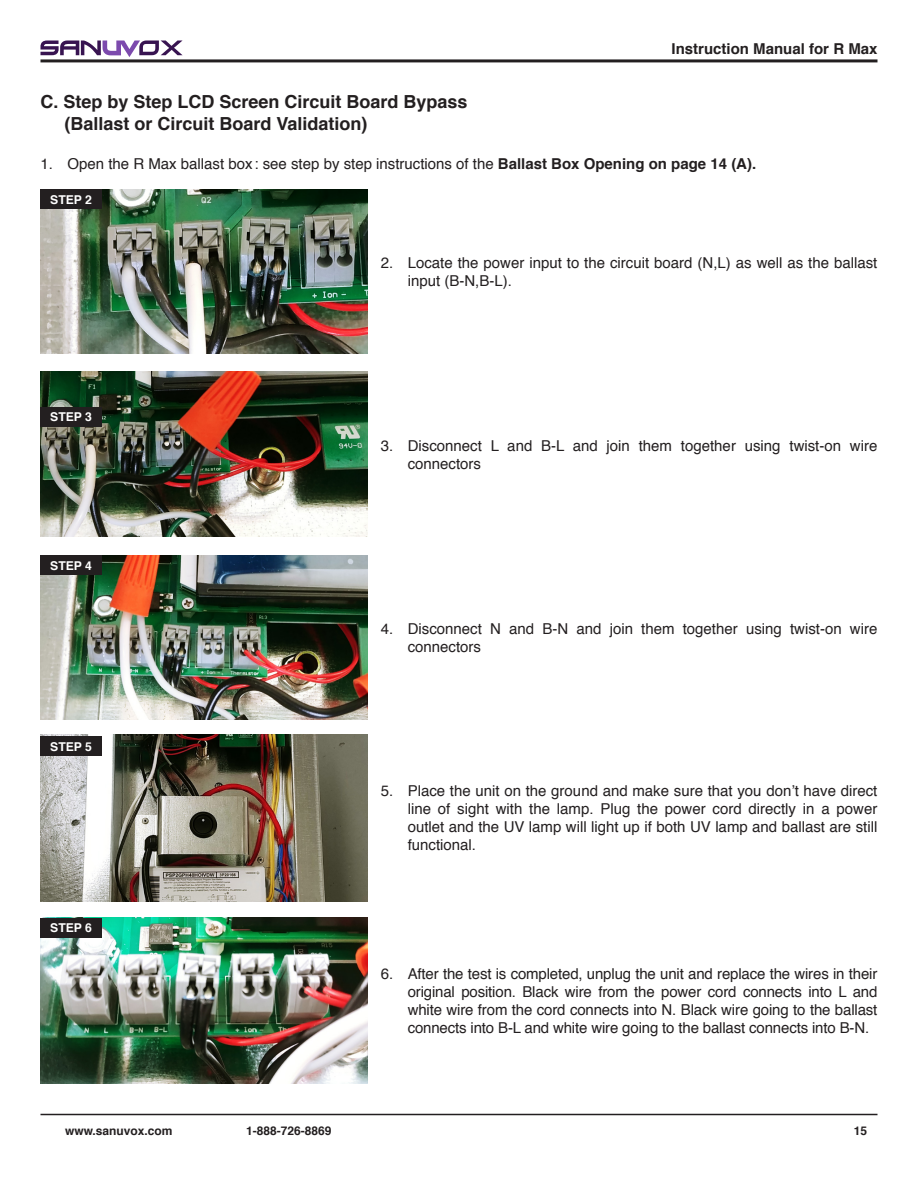
<style>
.page{position:relative;width:918px;height:1188px;background:#fff}
.page>*{position:absolute;margin:0;border:0;box-sizing:border-box;transform-origin:0 0}
.t1{font:700 18px "Helvetica";color:#231f20}
.t2{font:15px/18px "Helvetica";color:#231f20}
.t3{font:700 15px "Helvetica";color:#231f20}
.t4{font:700 12.15px "Helvetica";color:#fff}
.t5{font:700 12px "Helvetica";color:#231f20}
.s1{font-weight:700}
</style>
<div class="page">
<svg style="left:40px;top:41px;width:143px;height:16px"></svg>
<hr style="left:40px;top:59px;width:838px;height:3px;background:#231f20">
<hr style="left:40px;top:1114px;width:838px;height:1px;background:#231f20">
<img style="left:40px;top:189px;width:327px;height:165px">
<img style="left:40px;top:372px;width:327px;height:164px">
<img style="left:40px;top:555px;width:327px;height:165px">
<img style="left:41px;top:735px;width:326px;height:166px">
<img style="left:40px;top:917px;width:327px;height:167px">
<div style="left:40px;top:189px;width:62px;height:20px;background:#231f20"></div>
<div style="left:40px;top:407px;width:62px;height:20px;background:#231f20"></div>
<div style="left:40px;top:555px;width:62px;height:20px;background:#231f20"></div>
<div style="left:40px;top:736px;width:62px;height:20px;background:#231f20"></div>
<div style="left:40px;top:918px;width:62px;height:20px;background:#231f20"></div>
<p class="t3" style="left:672px;top:37px;width:207px">Instruction Manual for R Max</p>
<p class="t1" style="left:40px;top:87px;width:429px">C. Step by Step LCD Screen Circuit Board Bypass</p>
<p class="t1" style="left:64px;top:109px;width:305px">(Ballast or Circuit Board Validation)</p>
<p class="t2" style="left:40px;top:155px;width:717px">1. Open the R Max ballast box : see step by step instructions of the <span class="s1">Ballast Box Opening on page 14 (A).</span></p>
<p class="t4" style="left:50px;top:190px;width:43px">STEP 2</p>
<p class="t4" style="left:50px;top:407px;width:43px">STEP 3</p>
<p class="t4" style="left:50px;top:556px;width:43px">STEP 4</p>
<p class="t4" style="left:50px;top:737px;width:43px">STEP 5</p>
<p class="t4" style="left:50px;top:918px;width:43px">STEP 6</p>
<p class="t5" style="left:65px;top:1121px;width:109px">www.sanuvox.com</p>
<p class="t5" style="left:246px;top:1121px;width:87px">1-888-726-8869</p>
<p class="t2" style="left:408px;top:254px;width:471px;text-indent:-27px">2. Locate the power input to the circuit board (N,L) as well as the ballast input (B-N,B-L).</p>
<p class="t2" style="left:408px;top:437px;width:471px;text-indent:-27px">3. Disconnect L and B-L and join them together using twist-on wire connectors</p>
<p class="t2" style="left:408px;top:620px;width:471px;text-indent:-27px">4. Disconnect N and B-N and join them together using twist-on wire connectors</p>
<p class="t2" style="left:408px;top:783px;width:471px;text-align:justify;text-indent:-27px">5. Place the unit on the ground and make sure that you don’t have direct line of sight with the lamp. Plug the power cord directly in a power outlet and the UV lamp will light up if both UV lamp and ballast are still functional.</p>
<p class="t2" style="left:408px;top:965px;width:471px;text-align:justify;text-indent:-27px">6. After the test is completed, unplug the unit and replace the wires in their original position. Black wire from the power cord connects into L and white wire from the cord connects into N. Black wire going to the ballast connects into B-L and white wire going to the ballast connects into B-N.</p>
<p class="t5" style="left:854px;top:1121px;width:15px">15</p>
</div>
